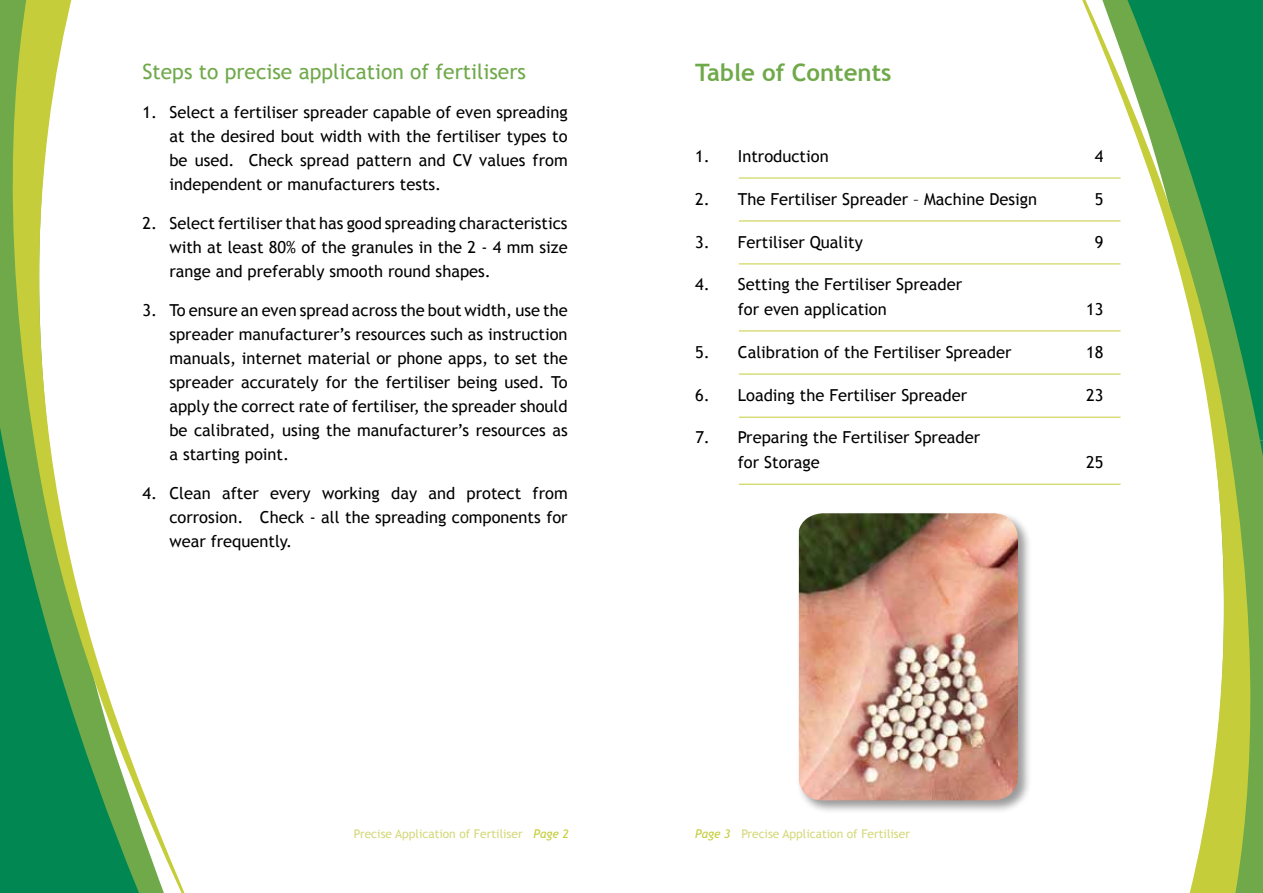
<style>
.page{position:relative;width:1263px;height:893px;background:#fff}
.page>*{position:absolute;margin:0;border:0;box-sizing:border-box;transform-origin:0 0}
.t1{font:700 24px "Trebuchet MS";color:#6fa94a}
.t2{font:21px "Trebuchet MS";color:#6fa94a}
.t3{font:16.5px/24px "Trebuchet MS";color:#000;text-align:justify}
.t4{font:12px "Trebuchet MS";color:#d5d87a}
.s1{font-style:italic;color:#c5cd3b}
</style>
<div class="page">
<svg style="left:1057px;top:0;width:206px;height:893px"></svg>
<svg style="left:0;top:0;width:185px;height:893px"></svg>
<div style="left:797px;top:511px;width:235px;height:303px;background:#000;opacity:.4"></div>
<img style="left:799px;top:513px;width:219px;height:287px">
<hr style="left:739px;top:178px;width:381px;height:1px;background:#c5cd3b">
<hr style="left:739px;top:221px;width:381px;height:1px;background:#c5cd3b">
<hr style="left:739px;top:264px;width:381px;height:1px;background:#c5cd3b">
<hr style="left:739px;top:331px;width:381px;height:1px;background:#c5cd3b">
<hr style="left:739px;top:374px;width:381px;height:1px;background:#c5cd3b">
<hr style="left:739px;top:417px;width:381px;height:1px;background:#c5cd3b">
<hr style="left:739px;top:484px;width:381px;height:1px;background:#c5cd3b">
<p class="t2" style="left:142px;top:59px;width:385px">Steps to precise application of fertilisers</p>
<p class="t3" style="left:169px;top:101px;width:400px;text-indent:-27px">1. Select a fertiliser spreader capable of even spreading at the desired bout width with the fertiliser types to be used. Check spread pattern and CV values from independent or manufacturers tests.</p>
<p class="t3" style="left:169px;top:212px;width:400px;text-indent:-27px">2. Select fertiliser that has good spreading characteristics with at least 80% of the granules in the 2 - 4 mm size range and preferably smooth round shapes.</p>
<p class="t3" style="left:169px;top:299px;width:400px;text-indent:-27px">3. To ensure an even spread across the bout width, use the spreader manufacturer’s resources such as instruction manuals, internet material or phone apps, to set the spreader accurately for the fertiliser being used. To apply the correct rate of fertiliser, the spreader should be calibrated, using the manufacturer’s resources as a starting point.</p>
<p class="t3" style="left:169px;top:482px;width:400px;text-indent:-27px">4. Clean after every working day and protect from corrosion. Check - all the spreading components for wear frequently.</p>
<p class="t4" style="left:354px;top:827px;width:216px">Precise Application of Fertiliser <span class="s1">Page 2</span></p>
<h1 class="t1" style="left:695px;top:58px;width:198px">Table of Contents</h1>
<p class="t3" style="left:695px;top:144px;width:135px">1. Introduction</p>
<p class="t3" style="left:1095px;top:144px;width:10px">4</p>
<p class="t3" style="left:695px;top:187px;width:343px">2. The Fertiliser Spreader – Machine Design</p>
<p class="t3" style="left:1095px;top:187px;width:10px">5</p>
<p class="t3" style="left:695px;top:230px;width:169px">3. Fertiliser Quality</p>
<p class="t3" style="left:1095px;top:230px;width:10px">9</p>
<p class="t3" style="left:738px;top:272px;width:226px;line-height:24.8px;text-indent:-43px">4. Setting the Fertiliser Spreader for even application</p>
<p class="t3" style="left:1086px;top:297px;width:19px">13</p>
<p class="t3" style="left:695px;top:340px;width:318px">5. Calibration of the Fertiliser Spreader</p>
<p class="t3" style="left:1086px;top:340px;width:19px">18</p>
<p class="t3" style="left:695px;top:383px;width:273px">6. Loading the Fertiliser Spreader</p>
<p class="t3" style="left:1086px;top:383px;width:19px">23</p>
<p class="t3" style="left:738px;top:425px;width:244px;line-height:24.8px;text-indent:-43px">7. Preparing the Fertiliser Spreader for Storage</p>
<p class="t3" style="left:1086px;top:450px;width:19px">25</p>
<p class="t4" style="left:695px;top:827px;width:216px"><span class="s1">Page 3</span> Precise Application of Fertiliser</p>
</div>
